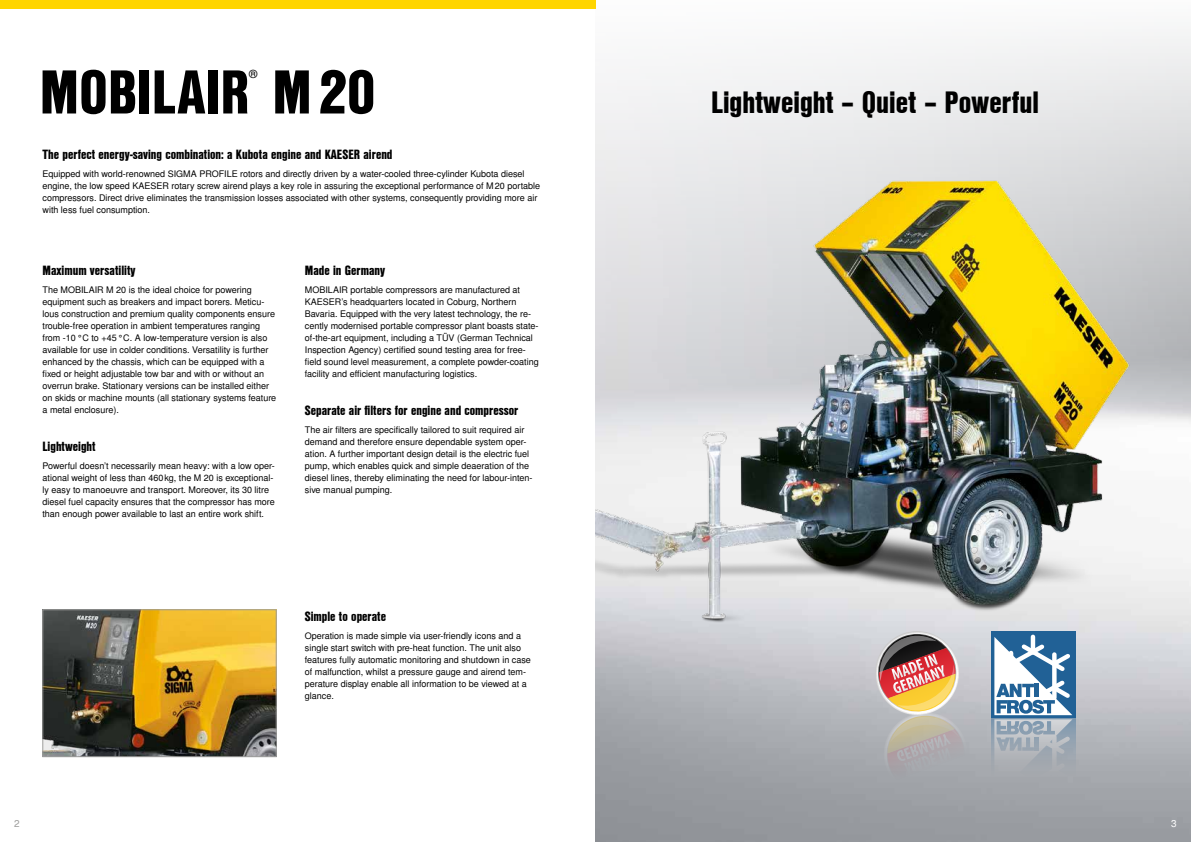
<style>
.page{position:relative;width:1191px;height:842px;background:#fff}
.page>*{position:absolute;margin:0;border:0;box-sizing:border-box;transform-origin:0 0}
.t1{font:60px "Nimbus San L Bla Con";color:#000}
.t2{font:30px "Nimbus San L Bla Con";color:#000}
.t3{font:13px "Nimbus San L Bla Con";color:#000}
.t4{font:11.1px "Nimbus San L";color:#000}
.t5{font:10px "Nimbus San L";color:#9d9d9c}
.t6{font:10px "Nimbus San L";color:#fff}
.t7{font:9px/12px "Nimbus San L";color:#000}
</style>
<div class="page">
<img style="left:595px;top:0;width:596px;height:842px">
<div style="left:0;top:0;width:595px;height:9px;background:#ffd500"></div>
<img style="left:45px;top:611px;width:229px;height:144px">
<div style="left:43px;top:609px;width:233px;height:148px;border:1px solid #9d9d9c"></div>
<svg style="left:869px;top:667px;width:104px;height:134px;background:#bdaca1"></svg>
<img style="left:595px;top:157px;width:589px;height:510px">
<div style="left:991px;top:716px;width:84px;height:87px;background:linear-gradient(to bottom,#869db2,#aba8a8)"></div>
<div style="left:991px;top:632px;width:84px;height:86px;background:#216196"></div>
<svg style="left:994px;top:637px;width:80px;height:161px"></svg>
<h1 class="t1" style="left:40px;top:47px;width:337px">MOBILAIR M20</h1>
<p class="t4" style="left:249px;top:68px;width:10px">®</p>
<h3 class="t3" style="left:43px;top:144px;width:351px">The perfect energy-saving combination: a Kubota engine and KAESER airend</h3>
<p class="t7" style="left:43px;top:168px;width:499px">Equipped with world-renowned SIGMA PROFILE rotors and directly driven by a water-cooled three-cylinder Kubota diesel engine, the low speed KAESER rotary screw airend plays a key role in assuring the exceptional performance of M20 portable compressors. Direct drive eliminates the transmission losses associated with other systems, consequently providing more air with less fuel consumption.</p>
<h3 class="t3" style="left:43px;top:260px;width:94px">Maximum versatility</h3>
<p class="t7" style="left:43px;top:284px;width:235px">The MOBILAIR M 20 is the ideal choice for powering equipment such as breakers and impact borers. Meticu&shy;lous construction and premium quality components ensure trouble-free operation in ambient temperatures ranging from -10°C to +45°C. A low-temperature version is also available for use in colder conditions. Versatility is further enhanced by the chassis, which can be equipped with a fixed or height adjustable tow bar and with or without an overrun brake. Stationary versions can be installed either on skids or machine mounts (all stationary systems feature a metal enclosure).</p>
<h3 class="t3" style="left:43px;top:436px;width:55px">Lightweight</h3>
<p class="t7" style="left:43px;top:460px;width:234px">Powerful doesn’t necessarily mean heavy: with a low oper&shy;ational weight of less than 460kg, the M 20 is exceptional&shy;ly easy to manoeuvre and transport. Moreover, its 30 litre diesel fuel capacity ensures that the compressor has more than enough power available to last an entire work shift.</p>
<h3 class="t3" style="left:305px;top:260px;width:82px">Made in Germany</h3>
<p class="t7" style="left:305px;top:284px;width:235px">MOBILAIR portable compressors are manufactured at KAESER’s headquarters located in Coburg, Northern Bavaria. Equipped with the very latest technology, the re&shy;cently modernised portable compressor plant boasts state&shy;of-the-art equipment, including a TÜV (German Technical Inspection Agency) certified sound testing area for free&shy;field sound level measurement, a complete powder-coating facility and efficient manufacturing logistics.</p>
<h3 class="t3" style="left:305px;top:400px;width:215px">Separate air filters for engine and compressor</h3>
<p class="t7" style="left:305px;top:424px;width:229px">The air filters are specifically tailored to suit required air demand and therefore ensure dependable system oper&shy;ation. A further important design detail is the electric fuel pump, which enables quick and simple deaeration of the diesel lines, thereby eliminating the need for labour-inten&shy;sive manual pumping.</p>
<h3 class="t3" style="left:305px;top:606px;width:83px">Simple to operate</h3>
<p class="t7" style="left:305px;top:630px;width:227px">Operation is made simple via user-friendly icons and a single start switch with pre-heat function. The unit also features fully automatic monitoring and shutdown in case of malfunction, whilst a pressure gauge and airend tem&shy;perature display enable all information to be viewed at a glance.</p>
<h2 class="t2" style="left:711px;top:79px;width:329px">Lightweight – Quiet – Powerful</h2>
<p class="t5" style="left:14px;top:817px;width:7px">2</p>
<p class="t6" style="left:1171px;top:817px;width:7px">3</p>
</div>
